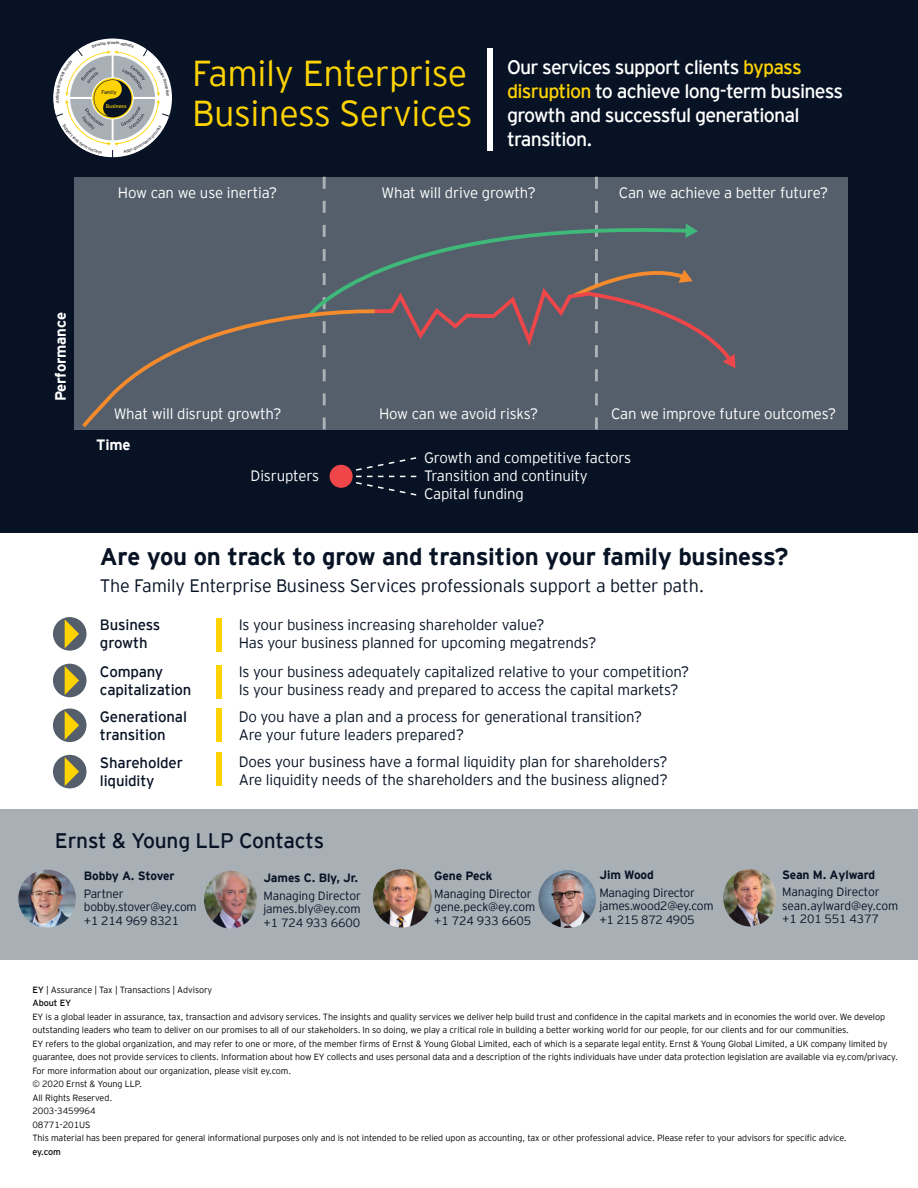
<style>
.page{position:relative;width:918px;height:1188px;background:#fff}
.page>*{position:absolute;margin:0;border:0;box-sizing:border-box;transform-origin:0 0}
.Body_copy{font:300 36px/40.5px "EY Interstate";letter-spacing:-.01em;color:#fed304}
.Body_copy-2{font:700 24px "EY Interstate";letter-spacing:-.01em;color:#071224}
.Body_copy-3{font:21px "EY Interstate";letter-spacing:-.01em;color:#071224}
.Body_copy-4{font:19.5px/24px "EY Interstate";letter-spacing:-.04em;color:#fff}
.Body_copy-5{font:300 18px "EY Interstate";letter-spacing:-.01em;color:#071224}
.Body_copy-6{font:300 15px/18px "EY Interstate";letter-spacing:-.01em;color:#071224}
.Body_copy-7{font:300 15px/18px "EY Interstate";letter-spacing:-.01em;color:#fff}
.Body_copy-8{font:15px/18px "EY Interstate";letter-spacing:-.01em;color:#071224}
.Body_copy-9{font:700 15px "EY Interstate";letter-spacing:-.01em;color:#fff}
.Body_copy-10{font:300 12px/13.5px "EY Interstate";letter-spacing:-.01em;color:#071224}
.Body_copy-11{font:700 12px "EY Interstate";letter-spacing:-.01em;color:#071224}
.Bodycopy__Back_Cover{font:300 9px/13.5px "EY Interstate";letter-spacing:-.01em;color:#040503}
.Legal_Copy__Back_Cov{font:300 9px/13.5px "EY Interstate";letter-spacing:-.01em;color:#040503}
.Bodycopy_Header__Bac{font:9px "EY Interstate";letter-spacing:-.01em;color:#040503}
.t1{font:5.25px "EY Interstate";letter-spacing:-.01em;color:#fed304}
.t2{font:5.25px "EY Interstate";letter-spacing:-.01em;color:#231f20}
.s1{color:#fed304}
.s2{font-weight:400}
</style>
<div class="page">
<div style="left:0;top:809px;width:918px;height:151px;background:#a8b0b6"></div>
<div style="left:216px;top:618px;width:5px;height:34px;background:#fed304"></div>
<div style="left:216px;top:665px;width:5px;height:34px;background:#fed304"></div>
<div style="left:216px;top:709px;width:5px;height:33px;background:#fed304"></div>
<div style="left:216px;top:753px;width:5px;height:33px;background:#fed304"></div>
<svg style="left:53px;top:617px;width:34px;height:34px"></svg>
<svg style="left:65px;top:619px;width:14px;height:29px"></svg>
<div style="left:53px;top:664px;width:34px;height:33px;background:#545f6b;border-radius:50%"></div>
<svg style="left:65px;top:666px;width:14px;height:29px"></svg>
<div style="left:53px;top:709px;width:34px;height:33px;background:#545f6b;border-radius:50%"></div>
<svg style="left:65px;top:711px;width:14px;height:29px"></svg>
<div style="left:53px;top:755px;width:34px;height:33px;background:#545f6b;border-radius:50%"></div>
<svg style="left:65px;top:757px;width:14px;height:29px"></svg>
<div style="left:0;top:0;width:918px;height:532px;background:#071224"></div>
<img style="left:204px;top:871px;width:53px;height:58px">
<img style="left:373px;top:869px;width:59px;height:59px;border-radius:29px">
<img style="left:538px;top:870px;width:58px;height:58px;border-radius:29px">
<img style="left:723px;top:869px;width:53px;height:57px">
<div style="left:487px;top:49px;width:5px;height:102px;background:#fff"></div>
<div style="left:75px;top:177px;width:773px;height:252px;background:#545f6b"></div>
<svg style="left:78px;top:177px;width:658px;height:253px"></svg>
<div style="left:330px;top:465px;width:23px;height:23px;background:#ef464a;border-radius:50%"></div>
<svg style="left:356px;top:457px;width:61px;height:39px"></svg>
<img style="left:18px;top:870px;width:58px;height:58px;border-radius:29px">
<svg style="left:54px;top:41px;width:117px;height:117px"></svg>
<p class="t2" style="left:102px;top:88px;width:17px">Family</p>
<p class="t1" style="left:106px;top:102px;width:22px">Business</p>
<p class="Body_copy" style="left:192px;top:51px;width:282px">Family Enterprise<br>Business Services</p>
<p class="Body_copy-4" style="left:507px;top:54px;width:338px">Our services support clients <span class="s1">bypass disruption</span> to achieve long-term business growth and successful generational transition.</p>
<p class="Body_copy-7" style="left:118px;top:182px;width:161px">How can we use inertia?</p>
<p class="Body_copy-7" style="left:381px;top:182px;width:156px">What will drive growth?</p>
<p class="Body_copy-7" style="left:619px;top:182px;width:211px">Can we achieve a better future?</p>
<p class="Body_copy-9" style="left:50px;top:401px;width:91px;rotate:-90deg">Performance</p>
<p class="Body_copy-7" style="left:114px;top:404px;width:169px">What will disrupt growth?</p>
<p class="Body_copy-9" style="left:96px;top:434px;width:36px">Time</p>
<p class="Body_copy-7" style="left:251px;top:466px;width:70px">Disrupters</p>
<p class="Body_copy-7" style="left:379px;top:404px;width:161px">How can we avoid risks?</p>
<p class="Body_copy-7" style="left:611px;top:404px;width:227px">Can we improve future outcomes?</p>
<p class="Body_copy-7" style="left:424px;top:448px;width:209px">Growth and competitive factors<br>Transition and continuity<br>Capital funding</p>
<p class="Body_copy-2" style="left:100px;top:539px;width:690px">Are you on track to grow and transition your family business?</p>
<p class="Body_copy-5" style="left:100px;top:573px;width:606px">The Family Enterprise Business Services professionals support a better path.</p>
<p class="Body_copy-8" style="left:100px;top:615px;width:62px">Business growth</p>
<p class="Body_copy-6" style="left:239px;top:615px;width:359px">Is your business increasing shareholder value?<br>Has your business planned for upcoming megatrends?</p>
<p class="Body_copy-6" style="left:239px;top:662px;width:452px">Is your business adequately capitalized relative to your competition?<br>Is your business ready and prepared to access the capital markets?</p>
<p class="Body_copy-8" style="left:100px;top:662px;width:93px">Company capitalization</p>
<p class="Body_copy-8" style="left:100px;top:707px;width:89px">Generational transition</p>
<p class="Body_copy-8" style="left:100px;top:753px;width:85px">Shareholder liquidity</p>
<p class="Body_copy-6" style="left:239px;top:707px;width:405px">Do you have a plan and a process for generational transition?<br>Are your future leaders prepared?</p>
<p class="Body_copy-6" style="left:239px;top:752px;width:431px">Does your business have a formal liquidity plan for shareholders?<br>Are liquidity needs of the shareholders and the business aligned?</p>
<p class="Body_copy-3" style="left:55px;top:825px;width:271px">Ernst &amp; Young LLP Contacts</p>
<p class="Body_copy-11" style="left:84px;top:867px;width:92px">Bobby A. Stover</p>
<p class="Body_copy-10" style="left:84px;top:886px;width:114px">Partner bobby.stover@ey.com +1 214 969 8321</p>
<p class="Body_copy-11" style="left:263px;top:869px;width:96px">James C. Bly, Jr.</p>
<p class="Body_copy-10" style="left:263px;top:888px;width:99px;text-align:justify">Managing Director james.bly@ey.com +1 724 933 6600</p>
<p class="Body_copy-11" style="left:434px;top:867px;width:60px">Gene Peck</p>
<p class="Body_copy-10" style="left:434px;top:886px;width:103px">Managing Director gene.peck@ey.com +1 724 933 6605</p>
<p class="Body_copy-11" style="left:599px;top:866px;width:56px">Jim Wood</p>
<p class="Body_copy-10" style="left:599px;top:885px;width:116px">Managing Director james.wood2@ey.com +1 215 872 4905</p>
<p class="Body_copy-11" style="left:782px;top:866px;width:95px">Sean M. Aylward</p>
<p class="Body_copy-10" style="left:782px;top:885px;width:118px">Managing Director sean.aylward@ey.com +1 201 551 4377</p>
<p class="Bodycopy__Back_Cover" style="left:32px;top:982px;width:181px"><span class="s2">EY</span> | Assurance | Tax | Transactions | Advisory</p>
<p class="Bodycopy_Header__Bac" style="left:32px;top:997px;width:40px">About EY</p>
<p class="Bodycopy__Back_Cover" style="left:32px;top:1009px;width:854px">EY is a global leader in assurance, tax, transaction and advisory services. The insights and quality services we deliver help build trust and confidence in the capital markets and in economies the world over. We develop outstanding leaders who team to deliver on our promises to all of our stakeholders. In so doing, we play a critical role in building a better working world for our people, for our clients and for our communities.</p>
<p class="Bodycopy__Back_Cover" style="left:32px;top:1036px;width:867px">EY refers to the global organization, and may refer to one or more, of the member firms of Ernst &amp; Young Global Limited, each of which is a separate legal entity. Ernst &amp; Young Global Limited, a UK company limited by guarantee, does not provide services to clients. Information about how EY collects and uses personal data and a description of the rights individuals have under data protection legislation are available via ey.com/privacy.<br>For more information about our organization, please visit ey.com.</p>
<p class="Bodycopy__Back_Cover" style="left:32px;top:1077px;width:111px">© 2020 Ernst &amp; Young LLP.</p>
<p class="Bodycopy__Back_Cover" style="left:32px;top:1090px;width:81px">All Rights Reserved.</p>
<p class="Bodycopy__Back_Cover" style="left:32px;top:1104px;width:65px">2003-3459964</p>
<p class="Legal_Copy__Back_Cov" style="left:32px;top:1117px;width:816px">08771-201US<br>This material has been prepared for general informational purposes only and is not intended to be relied upon as accounting, tax or other professional advice. Please refer to your advisors for specific advice. <span class="s2">ey.com</span></p>
</div>
